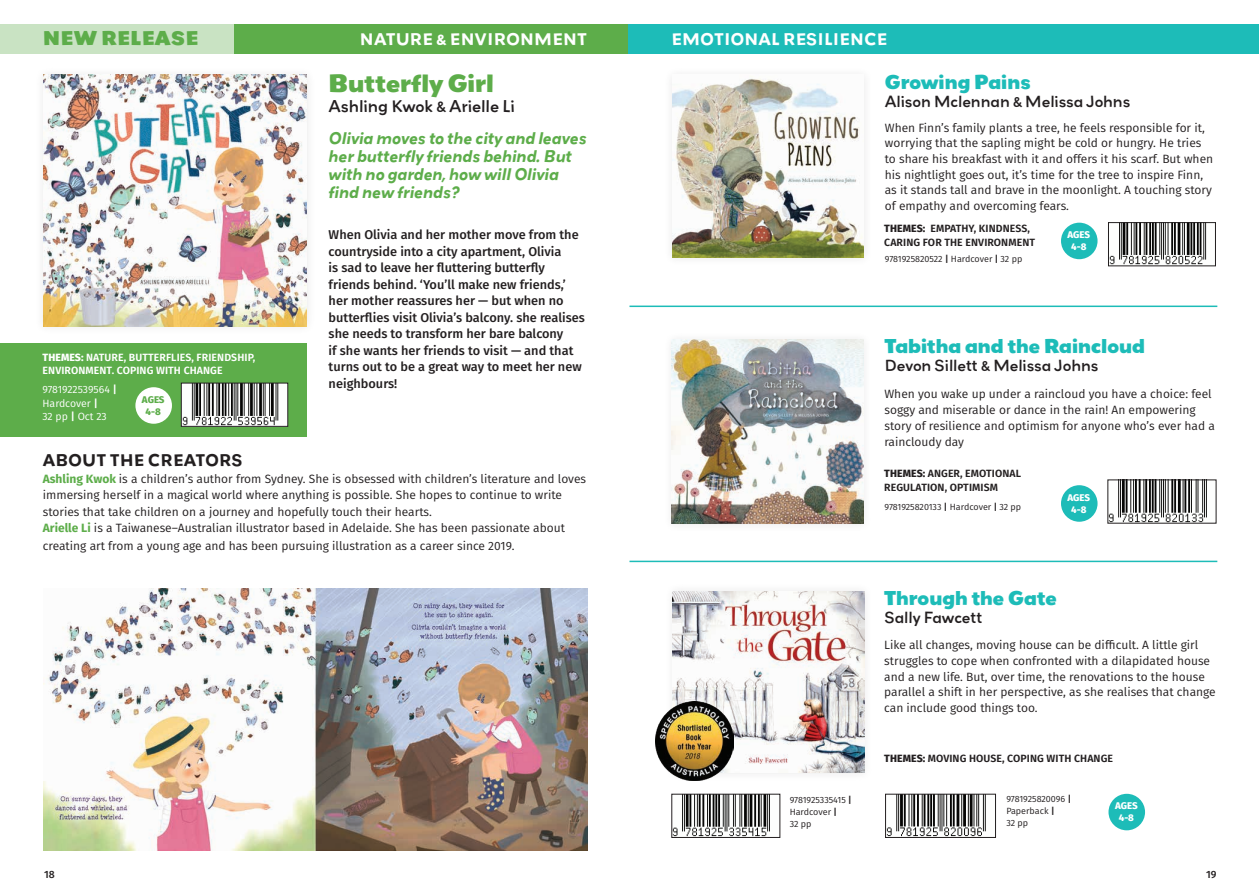
<style>
.page{position:relative;width:1259px;height:893px;background:#fff}
.page>*{position:absolute;margin:0;border:0;box-sizing:border-box;transform-origin:0 0}
.t1{font:700 expanded 22.5px "Grenadine MVB";color:#5dad4a}
.t2{font:700 expanded 18px "Grenadine MVB";color:#1dbcb8}
.t3{font:700 expanded 18px "Grenadine MVB";letter-spacing:.05em;color:#5dad4a}
.t4{font:italic 700 15px/18px "Grenadine MVB";color:#5dad4a}
.t5{font:700 15px "Grenadine MVB";letter-spacing:.005em;color:#fff}
.t6{font:500 15px "Grenadine MVB";letter-spacing:-.01em;color:#231f20}
.t7{font:700 15px "Grenadine MVB";color:#231f20}
.t8{font:500 14.25px "Grenadine MVB";letter-spacing:-.01em;color:#231f20}
.t9{font:500 12.75px/16.5px "Fira Sans";color:#231f20}
.t10{font:12px/15.8px "Fira Sans";color:#231f20}
.t11{font:600 10.5px/13.5px "Fira Sans";letter-spacing:.01em;color:#231f20}
.t12{font:600 10.5px/13.5px "Fira Sans";letter-spacing:.01em;color:#fff}
.t13{font:10.5px/13.5px "Fira Sans";color:#fff}
.t14{font:500 10.5px "Fira Sans";color:#231f20}
.t15{font:800 9.75px/12px "Fira Sans";letter-spacing:-.01em;color:#fff;text-align:center}
.t16{font:800 9.75px/12px "Fira Sans";color:#5dad4a;text-align:center}
.t17{font:9px/12px "Fira Sans";color:#231f20}
.s1{font-weight:800}
.s2{font-weight:700;color:#5dad4a}
.s3{font-weight:600}
</style>
<div class="page">
<div style="left:0;top:343px;width:307px;height:94px;background:#5dad4a"></div>
<div style="left:34px;top:65px;width:282px;height:270px;background:#fbfbfb"></div>
<img style="left:43px;top:74px;width:264px;height:252px">
<div style="left:234px;top:24px;width:395px;height:30px;background:#5dad4a"></div>
<div style="left:0;top:24px;width:234px;height:30px;background:#c9e3c3"></div>
<img style="left:183px;top:385px;width:103px;height:40px">
<div style="left:181px;top:383px;width:107px;height:44px;border:1px solid #231f20"></div>
<img style="left:43px;top:588px;width:545px;height:262px">
<div style="left:135px;top:387px;width:37px;height:37px;background:#fff;border-radius:50%"></div>
<div style="left:664px;top:582px;width:209px;height:200px;background:#fbfbfb"></div>
<img style="left:673px;top:591px;width:191px;height:181px">
<div style="left:663px;top:331px;width:209px;height:202px;background:#fbfbfb"></div>
<img style="left:672px;top:340px;width:191px;height:184px">
<img style="left:672px;top:79px;width:191px;height:178px">
<img style="left:673px;top:796px;width:97px;height:40px">
<div style="left:671px;top:794px;width:109px;height:44px;border:1px solid #231f20"></div>
<img style="left:887px;top:796px;width:99px;height:40px">
<div style="left:885px;top:794px;width:111px;height:44px;border:1px solid #231f20"></div>
<img style="left:1109px;top:481px;width:98px;height:41px">
<div style="left:1107px;top:479px;width:109px;height:45px;border:1px solid #231f20"></div>
<img style="left:1110px;top:224px;width:97px;height:40px">
<div style="left:1108px;top:222px;width:107px;height:44px;border:1px solid #231f20"></div>
<hr style="left:629px;top:306px;width:588px;height:1px;background:#1dbcb8">
<hr style="left:629px;top:561px;width:588px;height:1px;background:#1dbcb8">
<img style="left:655px;top:702px;width:78px;height:78px">
<div style="left:1108px;top:794px;width:37px;height:36px;background:#1dbcb8;border-radius:50%"></div>
<div style="left:1061px;top:485px;width:36px;height:37px;background:#1dbcb8;border-radius:50%"></div>
<div style="left:1061px;top:223px;width:36px;height:36px;background:#1dbcb8;border-radius:50%"></div>
<div style="left:629px;top:24px;width:630px;height:30px;background:#1dbcb8"></div>
<h2 class="t3" style="left:43px;top:26px;width:156px">NEW RELEASE</h2>
<p class="t5" style="left:360px;top:28px;width:229px">NATURE &amp; ENVIRONMENT</p>
<h1 class="t1" style="left:329px;top:68px;width:167px">Butterfly Girl</h1>
<p class="t6" style="left:329px;top:95px;width:188px">Ashling Kwok &amp; Arielle Li</p>
<p class="t4" style="left:329px;top:129px;width:259px">Olivia moves to the city and leaves her butterfly friends behind. But with no garden, how will Olivia find new friends?</p>
<p class="t9" style="left:329px;top:226px;width:258px">When Olivia and her mother move from the countryside into a city apartment, Olivia<br>is sad to leave her fluttering butterfly friends behind. ‘You’ll make new friends,’ her mother reassures her — but when no butterflies visit Olivia’s balcony. she realises she needs to transform her bare balcony<br>if she wants her friends to visit — and that turns out to be a great way to meet her new neighbours!</p>
<p class="t12" style="left:43px;top:349px;width:214px"><span class="s1">THEMES:</span> NATURE, BUTTERFLIES, FRIENDSHIP,<br>ENVIRONMENT. COPING WITH CHANGE</p>
<p class="t16" style="left:142px;top:393px;width:24px">AGES<br>4-8</p>
<p class="t7" style="left:43px;top:450px;width:201px">ABOUT THE CREATORS</p>
<p class="t10" style="left:43px;top:470px;width:545px;line-height:16.6px"><span class="s2">Ashling Kwok</span> is a children’s author from Sydney. She is obsessed with children’s literature and loves immersing herself in a magical world where anything is possible. She hopes to continue to write stories that take children on a journey and hopefully touch their hearts.<br><span class="s2">Arielle Li</span> is a Taiwanese–Australian illustrator based in Adelaide. She has been passionate about creating art from a young age and has been pursuing illustration as a career since 2019.</p>
<p class="t13" style="left:43px;top:383px;width:76px">9781922539564 <span class="s3">|<br></span>Hardcover <span class="s3">|<br></span>32 pp <span class="s3">|</span> Oct 23</p>
<p class="t14" style="left:44px;top:866px;width:12px">18</p>
<p class="t5" style="left:671px;top:28px;width:217px">EMOTIONAL RESILIENCE</p>
<h2 class="t2" style="left:885px;top:70px;width:147px">Growing Pains</h2>
<p class="t8" style="left:885px;top:91px;width:247px">Alison Mclennan &amp; Melissa Johns</p>
<p class="t10" style="left:885px;top:119px;width:330px">When Finn’s family plants a tree, he feels responsible for it, worrying that the sapling might be cold or hungry. He tries to share his breakfast with it and offers it his scarf. But when his nightlight goes out, it’s time for the tree to inspire Finn, as it stands tall and brave in the moonlight. A touching story of empathy and overcoming fears.</p>
<p class="t11" style="left:884px;top:221px;width:152px"><span class="s1">THEMES:</span> EMPATHY, KINDNESS,<br>CARING FOR THE ENVIRONMENT</p>
<p class="t17" style="left:885px;top:252px;width:139px">9781925820522 <span class="s3">|</span> Hardcover <span class="s3">|</span> 32 pp</p>
<p class="t15" style="left:1067px;top:228px;width:24px">AGES<br>4-8</p>
<h2 class="t2" style="left:884px;top:334px;width:262px">Tabitha and the Raincloud</h2>
<p class="t8" style="left:884px;top:355px;width:215px">Devon Sillett &amp; Melissa Johns</p>
<p class="t10" style="left:884px;top:386px;width:332px">When you wake up under a raincloud you have a choice: feel soggy and miserable or dance in the rain! An empowering story of resilience and optimism for anyone who’s ever had a raincloudy day</p>
<p class="t11" style="left:884px;top:466px;width:138px"><span class="s1">THEMES:</span> ANGER, EMOTIONAL<br>REGULATION, OPTIMISM</p>
<p class="t17" style="left:884px;top:501px;width:138px">9781925820133 <span class="s3">|</span> Hardcover <span class="s3">|</span> 32 pp</p>
<p class="t15" style="left:1067px;top:491px;width:24px">AGES<br>4-8</p>
<h2 class="t2" style="left:884px;top:586px;width:174px">Through the Gate</h2>
<p class="t8" style="left:884px;top:607px;width:100px">Sally Fawcett</p>
<p class="t10" style="left:884px;top:637px;width:333px">Like all changes, moving house can be difficult. A little girl struggles to cope when confronted with a dilapidated house and a new life. But, over time, the renovations to the house parallel a shift in her perspective, as she realises that change can include good things too.</p>
<p class="t17" style="left:789px;top:793px;width:64px">9781925335415 <span class="s3">|<br></span>Hardcover <span class="s3">|<br></span>32 pp</p>
<p class="t11" style="left:884px;top:751px;width:230px"><span class="s1">THEMES:</span> MOVING HOUSE, COPING WITH CHANGE</p>
<p class="t17" style="left:1006px;top:793px;width:66px">9781925820096 <span class="s3">|<br></span>Paperback <span class="s3">|<br></span>32 pp</p>
<p class="t15" style="left:1115px;top:799px;width:24px">AGES<br>4-8</p>
<p class="t14" style="left:1206px;top:866px;width:12px">19</p>
</div>
